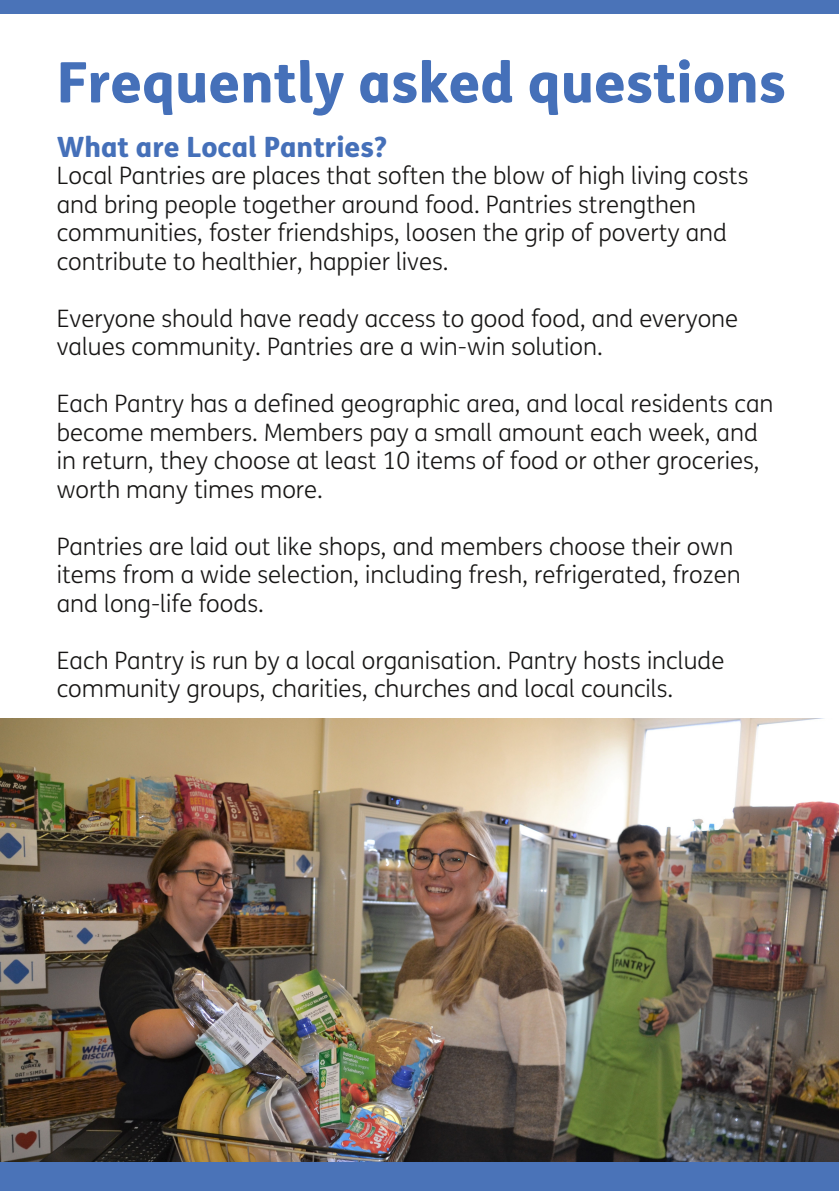
<style>
.page{position:relative;width:839px;height:1191px;background:#fff}
.page>*{position:absolute;margin:0;border:0;box-sizing:border-box;transform-origin:0 0}
.t1{font:800 56px "FS Me";color:#4570b9}
.t2{font:800 28px "FS Me";color:#4570b9}
.t3{font:300 24px/28.4px "FS Me";color:#171615}
</style>
<div class="page">
<div style="left:1px;top:0;width:837px;height:14px;background:#4a73b8"></div>
<img style="left:0;top:718px;width:838px;height:444px">
<div style="left:0;top:1162px;width:838px;height:29px;background:#4a73b8"></div>
<h1 class="t1" style="left:57px;top:61px;width:730px">Frequently asked questions</h1>
<p class="t2" style="left:57px;top:136px;width:332px">What are Local Pantries?</p>
<p class="t3" style="left:57px;top:164px;width:693px">Local Pantries are places that soften the blow of high living costs and bring people together around food. Pantries strengthen communities, foster friendships, loosen the grip of poverty and contribute to healthier, happier lives.</p>
<p class="t3" style="left:57px;top:306px;width:683px">Everyone should have ready access to good food, and everyone values community. Pantries are a win-win solution.</p>
<p class="t3" style="left:57px;top:392px;width:718px">Each Pantry has a defined geographic area, and local residents can become members. Members pay a small amount each week, and in return, they choose at least 10 items of food or other groceries, worth many times more.</p>
<p class="t3" style="left:57px;top:534px;width:685px">Pantries are laid out like shops, and members choose their own items from a wide selection, including fresh, refrigerated, frozen and long-life foods.</p>
<p class="t3" style="left:57px;top:648px;width:669px">Each Pantry is run by a local organisation. Pantry hosts include community groups, charities, churches and local councils.</p>
</div>
